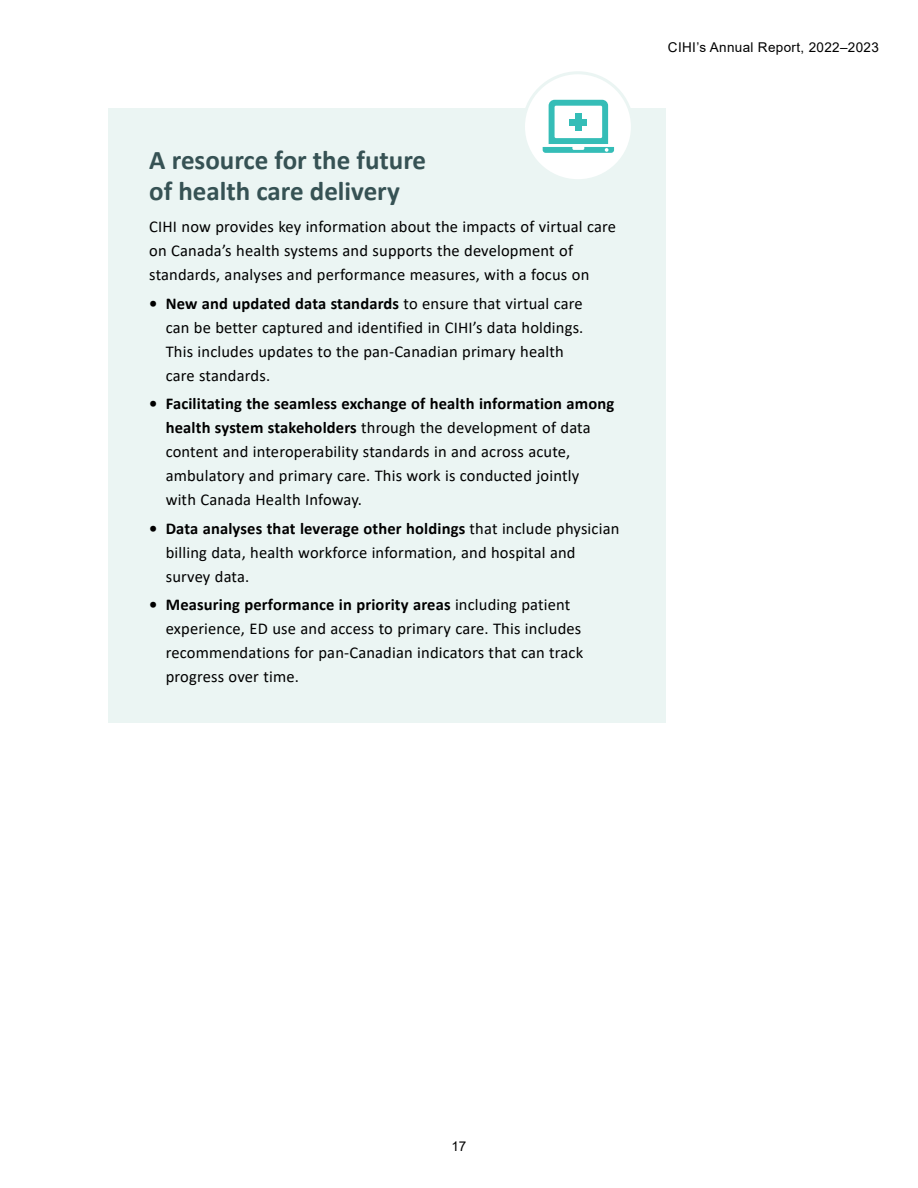
<style>
.page{position:relative;width:918px;height:1188px;background:#fff}
.page>*{position:absolute;margin:0;border:0;box-sizing:border-box;transform-origin:0 0}
.sidebar_H2{font:700 27px/31.5px "Calibri";color:#365254}
.sidebar_body{font:16.5px/24px "Calibri";letter-spacing:.01em;color:#000}
.t1{font:13.5px "Arial";letter-spacing:.025em;color:#000}
.s1{font-weight:700}
</style>
<div class="page">
<div style="left:109px;top:108px;width:557px;height:615px;background:#ebf5f3"></div>
<div style="left:523px;top:73px;width:109px;height:108px;background:#fff;border-radius:50%"></div>
<div style="left:522px;top:71px;width:112px;height:111px;border:3px solid #ebf5f3;border-radius:50%"></div>
<svg style="left:543px;top:100px;width:71px;height:53px"></svg>
<div style="left:575px;top:114px;width:7px;height:17px;background:#35bdb7"></div>
<div style="left:570px;top:119px;width:17px;height:6px;background:#35bdb7"></div>
<p class="sidebar_H2" style="left:149px;top:144px;width:278px">A resource for the future of health care delivery</p>
<p class="sidebar_body" style="left:149px;top:214px;width:468px">CIHI now provides key information about the impacts of virtual care on Canada’s health systems and supports the development of standards, analyses and performance measures, with a focus on</p>
<p class="sidebar_body" style="left:166px;top:291px;width:419px;text-indent:-16px"><span class="s1">• New and updated data standards</span> to ensure that virtual care can be better captured and identified in CIHI’s data holdings.<br>This includes updates to the pan-Canadian primary health care standards.</p>
<p class="sidebar_body" style="left:166px;top:391px;width:450px;text-indent:-16px"><span class="s1">• Facilitating the seamless exchange of health information among health system stakeholders</span> through the development of data content and interoperability standards in and across acute, ambulatory and primary care. This work is conducted jointly<br>with Canada Health Infoway.</p>
<p class="sidebar_body" style="left:166px;top:516px;width:455px;text-indent:-16px"><span class="s1">• Data analyses that leverage other holdings</span> that include physician billing data, health workforce information, and hospital and survey data.</p>
<p class="sidebar_body" style="left:166px;top:592px;width:419px;text-indent:-16px"><span class="s1">• Measuring performance in priority areas</span> including patient experience, ED use and access to primary care. This includes recommendations for pan-Canadian indicators that can track progress over time.</p>
<p class="t1" style="left:668px;top:38px;width:212px">CIHI’s Annual Report, 2022–2023</p>
<p class="t1" style="left:451px;top:1137px;width:17px">17</p>
</div>
